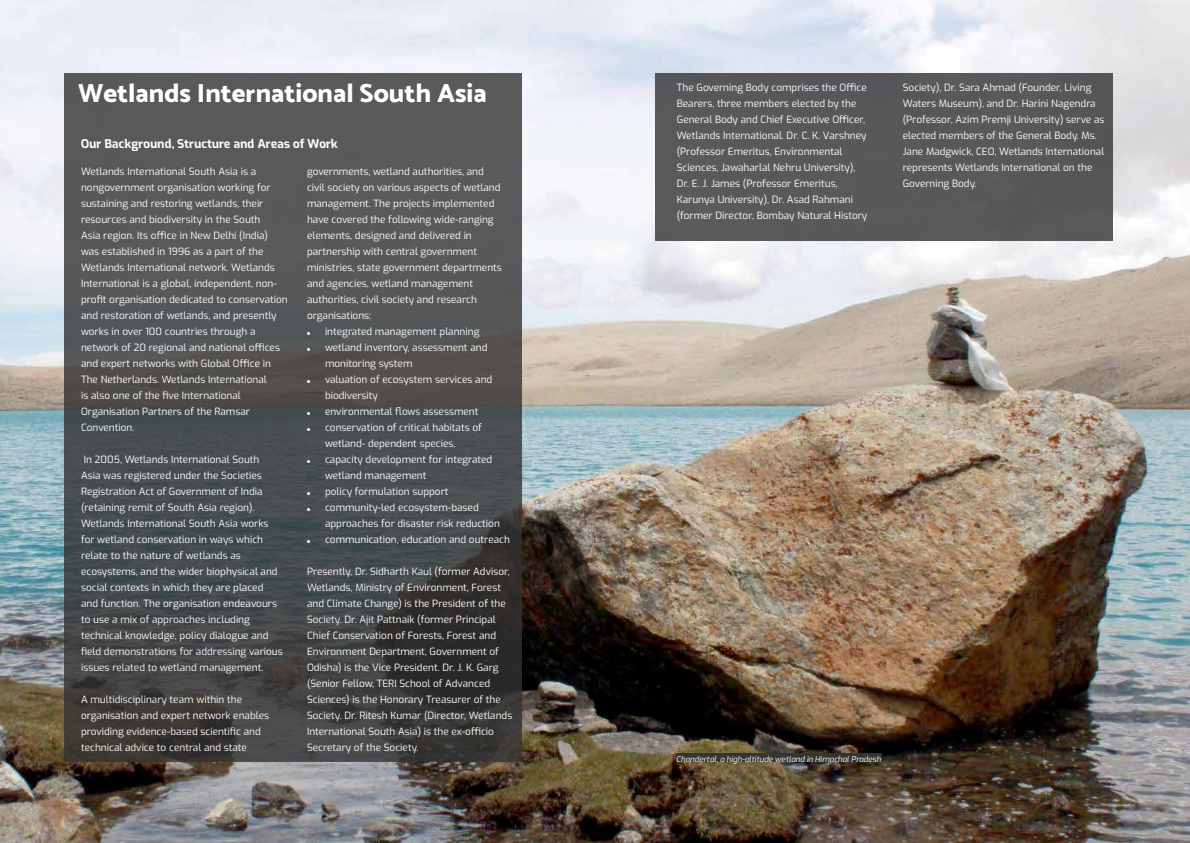
<style>
.page{position:relative;width:1190px;height:843px;background:#fff}
.page>*{position:absolute;margin:0;border:0;box-sizing:border-box;transform-origin:0 0}
.t1{font:800 26.3px "Catamaran";color:#fff}
.t2{font:700 12px "Exo";color:#fff}
.t3{font:10px/16px "Exo";color:#fff}
.t4{font:10px "ESRIAMFM Electric";color:#fff}
.t5{font:italic 8px "Exo";color:#fff}
</style>
<div class="page">
<img style="left:0;top:0;width:1189px;height:842px">
<svg style="left:64px;top:73px;width:457px;height:688px;background:#4b4d4d"></svg>
<div style="left:655px;top:73px;width:457px;height:167px;background:#58585a"></div>
<div style="left:676px;top:753px;width:205px;height:8px;background:#343433"></div>
<h1 class="t1" style="left:78px;top:73px;width:410px">Wetlands International South Asia</h1>
<p class="t2" style="left:81px;top:135px;width:259px">Our Background, Structure and Areas of Work</p>
<p class="t3" style="left:81px;top:162px;width:208px">Wetlands International South Asia is a nongovernment organisation working for sustaining and restoring wetlands, their resources and biodiversity in the South<br>Asia region. Its office in New Delhi (India) was established in 1996 as a part of the Wetlands International network. Wetlands International is a global, independent, non&shy;profit organisation dedicated to conservation and restoration of wetlands, and presently works in over 100 countries through a network of 20 regional and national offices and expert networks with Global Office in The Netherlands. Wetlands International<br>is also one of the five International Organisation Partners of the Ramsar Convention.</p>
<p class="t3" style="left:81px;top:450px;width:203px">In 2005, Wetlands International South<br>Asia was registered under the Societies Registration Act of Government of India (retaining remit of South Asia region).<br>Wetlands International South Asia works for wetland conservation in ways which relate to the nature of wetlands as ecosystems, and the wider biophysical and social contexts in which they are placed and function. The organisation endeavours to use a mix of approaches including technical knowledge, policy dialogue and field demonstrations for addressing various issues related to wetland management.</p>
<p class="t3" style="left:81px;top:690px;width:190px">A multidisciplinary team within the organisation and expert network enables providing evidence-based scientific and technical advice to central and state</p>
<p class="t3" style="left:307px;top:162px;width:196px">governments, wetland authorities, and civil society on various aspects of wetland management. The projects implemented have covered the following wide-ranging elements, designed and delivered in partnership with central government ministries, state government departments and agencies, wetland management authorities, civil society and research organisations:</p>
<p class="t4" style="left:307px;top:323px;width:5px">:</p>
<p class="t3" style="left:325px;top:322px;width:156px">integrated management planning</p>
<p class="t4" style="left:307px;top:339px;width:5px">:</p>
<p class="t3" style="left:325px;top:338px;width:164px">wetland inventory, assessment and monitoring system</p>
<p class="t4" style="left:307px;top:371px;width:5px">:</p>
<p class="t3" style="left:325px;top:370px;width:169px">valuation of ecosystem services and biodiversity</p>
<p class="t4" style="left:307px;top:403px;width:5px">:</p>
<p class="t3" style="left:325px;top:402px;width:155px">environmental flows assessment</p>
<p class="t4" style="left:307px;top:419px;width:5px">:</p>
<p class="t3" style="left:325px;top:418px;width:158px">conservation of critical habitats of wetland- dependent species,</p>
<p class="t4" style="left:307px;top:451px;width:5px">:</p>
<p class="t3" style="left:325px;top:450px;width:169px">capacity development for integrated wetland management</p>
<p class="t4" style="left:307px;top:483px;width:5px">:</p>
<p class="t3" style="left:325px;top:482px;width:125px">policy formulation support</p>
<p class="t4" style="left:307px;top:499px;width:5px">:</p>
<p class="t3" style="left:325px;top:498px;width:176px">community-led ecosystem-based approaches for disaster risk reduction</p>
<p class="t4" style="left:307px;top:531px;width:5px">:</p>
<p class="t3" style="left:325px;top:530px;width:186px">communication, education and outreach</p>
<p class="t3" style="left:307px;top:562px;width:207px">Presently, Dr. Sidharth Kaul (former Advisor, Wetlands, Ministry of Environment, Forest and Climate Change) is the President of the Society. Dr. Ajit Pattnaik (former Principal Chief Conservation of Forests, Forest and Environment Department, Government of Odisha) is the Vice President. Dr. J. K. Garg (Senior Fellow, TERI School of Advanced Sciences) is the Honorary Treasurer of the Society. Dr. Ritesh Kumar (Director, Wetlands International South Asia) is the ex-officio Secretary of the Society.</p>
<p class="t3" style="left:676px;top:79px;width:192px">The Governing Body comprises the Office Bearers, three members elected by the General Body and Chief Executive Officer, Wetlands International. Dr. C. K. Varshney (Professor Emeritus, Environmental Sciences, Jawaharlal Nehru University), Dr. E. J. James (Professor Emeritus, Karunya University), Dr. Asad Rahmani (former Director, Bombay Natural History</p>
<p class="t3" style="left:902px;top:79px;width:203px">Society), Dr. Sara Ahmad (Founder, Living Waters Museum), and Dr. Harini Nagendra (Professor, Azim Premji University) serve as elected members of the General Body. Ms.<br>Jane Madgwick, CEO, Wetlands International represents Wetlands International on the Governing Body.</p>
<p class="t5" style="left:676px;top:753px;width:207px">Chandertal, a high-altitude wetland in Himachal Pradesh</p>
</div>
